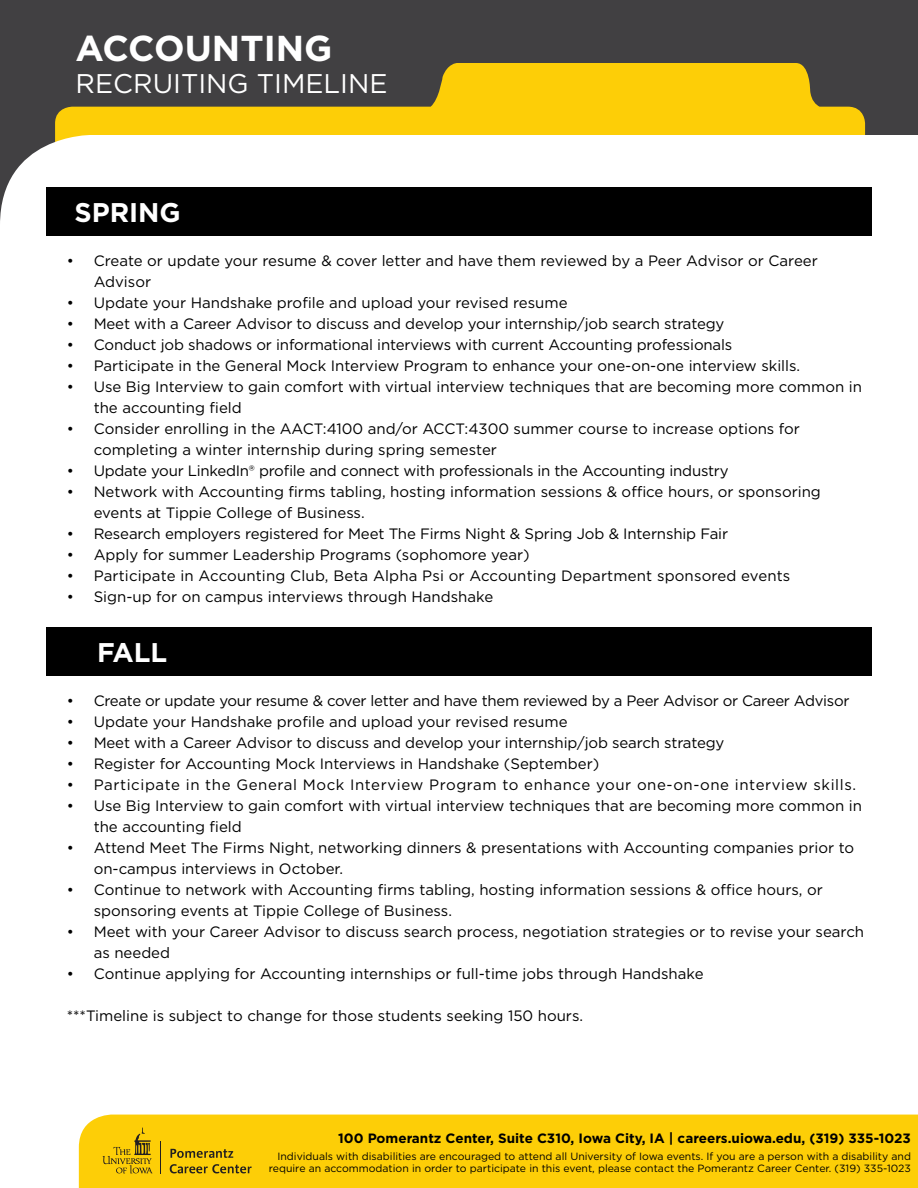
<style>
.page{position:relative;width:918px;height:1188px;background:#fff}
.page>*{position:absolute;margin:0;border:0;box-sizing:border-box;transform-origin:0 0}
.t1{font:700 36px "Gotham";color:#fff}
.t2{font:27px "Gotham";color:#fff}
.t3{font:700 27px "Gotham";color:#fff}
.t4{font:15px/21px "Gotham";color:#000}
.t5{font:15px "Gotham";letter-spacing:-.02em;color:#000}
.t6{font:15px "Gotham";letter-spacing:.04em;color:#000}
.t7{font:700 13.5px "Gotham";color:#000}
.t8{font:10.5px/12.6px "Gotham";color:#000;text-align:right}
</style>
<div class="page">
<div style="left:0;top:0;width:918px;height:901px;background:#414042"></div>
<svg style="left:55px;top:63px;width:810px;height:72px;fill:#fdce07"></svg>
<div style="left:0;top:135px;width:918px;height:766px;background:#fff"></div>
<div style="left:46px;top:187px;width:826px;height:49px;background:#000"></div>
<div style="left:46px;top:627px;width:826px;height:48px;background:#000"></div>
<div style="left:79px;top:1115px;width:839px;height:73px;background:#fdce07"></div>
<svg style="left:103px;top:1128px;width:50px;height:46px;background:#dab20a"></svg>
<svg style="left:170px;top:1149px;width:82px;height:24px;background:#c9a40c"></svg>
<hr style="left:160px;top:1141px;width:1px;height:32px;background:#221f20">
<h1 class="t1" style="left:76px;top:24px;width:258px">ACCOUNTING</h1>
<h2 class="t2" style="left:76px;top:66px;width:313px">RECRUITING TIMELINE</h2>
<h2 class="t3" style="left:74px;top:195px;width:108px">SPRING</h2>
<p class="t4" style="left:94px;top:250px;width:726px;text-indent:-27px">• Create or update your resume &amp; cover letter and have them reviewed by a Peer Advisor or Career<br>Advisor</p>
<p class="t4" style="left:67px;top:292px;width:502px">• Update your Handshake profile and upload your revised resume</p>
<p class="t4" style="left:67px;top:313px;width:659px">• Meet with a Career Advisor to discuss and develop your internship/job search strategy</p>
<p class="t4" style="left:67px;top:334px;width:667px">• Conduct job shadows or informational interviews with current Accounting professionals</p>
<p class="t4" style="left:67px;top:355px;width:735px">• Participate in the General Mock Interview Program to enhance your one-on-one interview skills.</p>
<p class="t4" style="left:94px;top:376px;width:770px;text-indent:-27px">• Use Big Interview to gain comfort with virtual interview techniques that are becoming more common in the accounting field</p>
<p class="t4" style="left:94px;top:418px;width:708px;text-indent:-27px">• Consider enrolling in the AACT:4100 and/or ACCT:4300 summer course to increase options for completing a winter internship during spring semester</p>
<p class="t4" style="left:67px;top:460px;width:663px">• Update your LinkedIn® profile and connect with professionals in the Accounting industry</p>
<p class="t4" style="left:94px;top:481px;width:729px;text-indent:-27px">• Network with Accounting firms tabling, hosting information sessions &amp; office hours, or sponsoring events at Tippie College of Business.</p>
<p class="t4" style="left:67px;top:523px;width:663px">• Research employers registered for Meet The Firms Night &amp; Spring Job &amp; Internship Fair</p>
<p class="t4" style="left:67px;top:544px;width:464px">• Apply for summer Leadership Programs (sophomore year)</p>
<p class="t4" style="left:67px;top:565px;width:725px">• Participate in Accounting Club, Beta Alpha Psi or Accounting Department sponsored events</p>
<p class="t4" style="left:67px;top:586px;width:428px">• Sign-up for on campus interviews through Handshake</p>
<h2 class="t3" style="left:97px;top:634px;width:72px">FALL</h2>
<p class="t5" style="left:67px;top:692px;width:784px">• Create or update your resume &amp; cover letter and have them reviewed by a Peer Advisor or Career Advisor</p>
<p class="t4" style="left:67px;top:711px;width:502px">• Update your Handshake profile and upload your revised resume</p>
<p class="t4" style="left:67px;top:732px;width:659px">• Meet with a Career Advisor to discuss and develop your internship/job search strategy</p>
<p class="t4" style="left:67px;top:753px;width:534px">• Register for Accounting Mock Interviews in Handshake (September)</p>
<p class="t6" style="left:67px;top:776px;width:791px">• Participate in the General Mock Interview Program to enhance your one-on-one interview skills.</p>
<p class="t4" style="left:94px;top:795px;width:770px;text-indent:-27px">• Use Big Interview to gain comfort with virtual interview techniques that are becoming more common in the accounting field</p>
<p class="t4" style="left:94px;top:837px;width:762px;text-indent:-27px">• Attend Meet The Firms Night, networking dinners &amp; presentations with Accounting companies prior to on-campus interviews in October.</p>
<p class="t4" style="left:94px;top:879px;width:731px;text-indent:-27px">• Continue to network with Accounting firms tabling, hosting information sessions &amp; office hours, or sponsoring events at Tippie College of Business.</p>
<p class="t4" style="left:94px;top:921px;width:772px;text-indent:-27px">• Meet with your Career Advisor to discuss search process, negotiation strategies or to revise your search as needed</p>
<p class="t4" style="left:67px;top:963px;width:638px">• Continue applying for Accounting internships or full-time jobs through Handshake</p>
<p class="t4" style="left:67px;top:1005px;width:518px">***Timeline is subject to change for those students seeking 150 hours.</p>
<p class="t7" style="left:338px;top:1129px;width:574px">100 Pomerantz Center, Suite C310, Iowa City, IA | careers.uiowa.edu, (319) 335-1023</p>
<p class="t8" style="left:269px;top:1149px;width:644px">Individuals with disabilities are encouraged to attend all University of Iowa events. If you are a person with a disability and require an accommodation in order to participate in this event, please contact the Pomerantz Career Center. (319) 335-1023</p>
</div>
